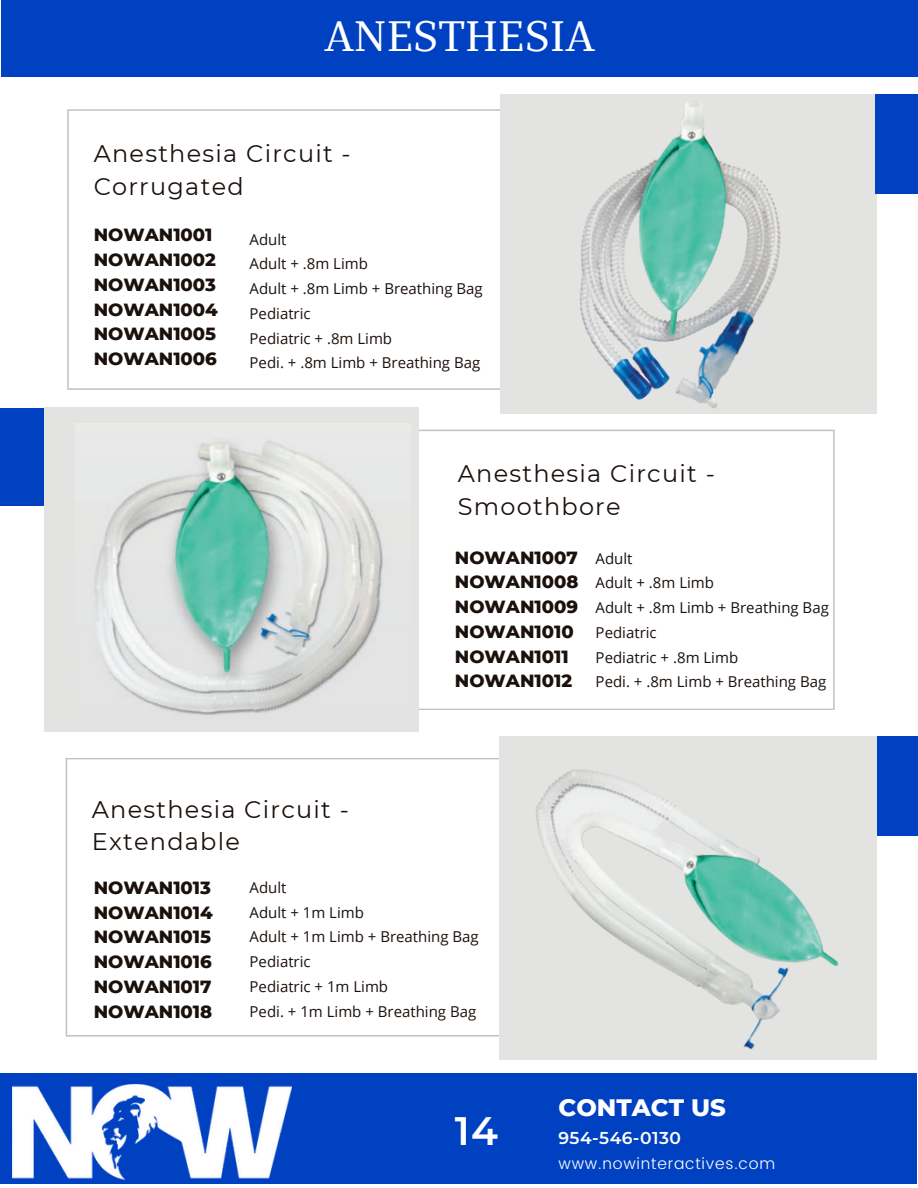
<style>
.page{position:relative;width:918px;height:1188px;background:#fff}
.page>*{position:absolute;margin:0;border:0;box-sizing:border-box;transform-origin:0 0}
.t1{font:42.3px "TT Bells";color:#fff}
.t2{font:600 39.6px "Montserrat";color:#fff}
.t3{font:800 24.3px "Montserrat";color:#fff}
.t4{font:24px/32.7px "Montserrat";letter-spacing:.05em;color:#1b110c}
.t5{font:800 18px "Montserrat";color:#1b110c}
.t6{font:600 17.1px "Montserrat";letter-spacing:.025em;color:#fff}
.t7{font:300 15.75px "Poppins";letter-spacing:.05em;color:#fff}
.t8{font:15px "Open Sans";color:#1b110c}
</style>
<div class="page">
<svg style="left:67px;top:109px;width:434px;height:281px"></svg>
<div style="left:501px;top:95px;width:376px;height:319px;background:#e3e3e1"></div>
<svg style="left:418px;top:430px;width:417px;height:280px"></svg>
<div style="left:0;top:408px;width:44px;height:97px;background:#0041c2"></div>
<svg style="left:66px;top:758px;width:433px;height:279px"></svg>
<div style="left:0;top:1073px;width:917px;height:111px;background:#0041c2"></div>
<div style="left:44px;top:408px;width:374px;height:324px;background:#e3e3e1"></div>
<div style="left:875px;top:736px;width:43px;height:99px;background:#0041c2"></div>
<div style="left:499px;top:736px;width:378px;height:324px;background:#e3e3e1"></div>
<div style="left:1px;top:0;width:917px;height:77px;background:#0041c2"></div>
<div style="left:875px;top:95px;width:43px;height:99px;background:#0041c2"></div>
<img style="left:12px;top:1085px;width:279px;height:96px">
<img style="left:580px;top:102px;width:201px;height:307px">
<img style="left:95px;top:441px;width:288px;height:274px">
<img style="left:536px;top:769px;width:303px;height:281px">
<p class="t1" style="left:324px;top:10px;width:272px">ANESTHESIA</p>
<p class="t4" style="left:94px;top:137px;width:259px">Anesthesia Circuit -<br>Corrugated</p>
<p class="t5" style="left:94px;top:224px;width:120px">NOWAN1001</p>
<p class="t5" style="left:94px;top:249px;width:124px">NOWAN1002</p>
<p class="t5" style="left:94px;top:273px;width:124px">NOWAN1003</p>
<p class="t5" style="left:94px;top:298px;width:126px">NOWAN1004</p>
<p class="t5" style="left:94px;top:323px;width:124px">NOWAN1005</p>
<p class="t5" style="left:94px;top:348px;width:125px">NOWAN1006</p>
<p class="t8" style="left:250px;top:229px;width:38px">Adult</p>
<p class="t8" style="left:250px;top:253px;width:120px">Adult + .8m Limb</p>
<p class="t8" style="left:250px;top:278px;width:235px">Adult + .8m Limb + Breathing Bag</p>
<p class="t8" style="left:250px;top:303px;width:63px">Pediatric</p>
<p class="t8" style="left:250px;top:328px;width:144px">Pediatric + .8m Limb</p>
<p class="t8" style="left:250px;top:352px;width:232px">Pedi. + .8m Limb + Breathing Bag</p>
<p class="t4" style="left:458px;top:457px;width:259px">Anesthesia Circuit -<br>Smoothbore</p>
<p class="t5" style="left:455px;top:546px;width:125px">NOWAN1007</p>
<p class="t5" style="left:455px;top:571px;width:125px">NOWAN1008</p>
<p class="t5" style="left:455px;top:596px;width:125px">NOWAN1009</p>
<p class="t5" style="left:455px;top:621px;width:120px">NOWAN1010</p>
<p class="t5" style="left:455px;top:645px;width:115px">NOWAN1011</p>
<p class="t5" style="left:455px;top:670px;width:119px">NOWAN1012</p>
<p class="t8" style="left:596px;top:548px;width:38px">Adult</p>
<p class="t8" style="left:596px;top:572px;width:120px">Adult + .8m Limb</p>
<p class="t8" style="left:596px;top:597px;width:235px">Adult + .8m Limb + Breathing Bag</p>
<p class="t8" style="left:596px;top:622px;width:63px">Pediatric</p>
<p class="t8" style="left:596px;top:647px;width:144px">Pediatric + .8m Limb</p>
<p class="t8" style="left:596px;top:671px;width:232px">Pedi. + .8m Limb + Breathing Bag</p>
<p class="t4" style="left:92px;top:793px;width:259px">Anesthesia Circuit -<br>Extendable</p>
<p class="t5" style="left:94px;top:876px;width:119px">NOWAN1013</p>
<p class="t5" style="left:94px;top:901px;width:121px">NOWAN1014</p>
<p class="t5" style="left:94px;top:926px;width:119px">NOWAN1015</p>
<p class="t5" style="left:94px;top:951px;width:120px">NOWAN1016</p>
<p class="t5" style="left:94px;top:975px;width:119px">NOWAN1017</p>
<p class="t5" style="left:94px;top:1000px;width:120px">NOWAN1018</p>
<p class="t8" style="left:250px;top:877px;width:38px">Adult</p>
<p class="t8" style="left:250px;top:902px;width:116px">Adult + 1m Limb</p>
<p class="t8" style="left:250px;top:926px;width:231px">Adult + 1m Limb + Breathing Bag</p>
<p class="t8" style="left:250px;top:951px;width:63px">Pediatric</p>
<p class="t8" style="left:250px;top:976px;width:140px">Pediatric + 1m Limb</p>
<p class="t8" style="left:250px;top:1001px;width:228px">Pedi. + 1m Limb + Breathing Bag</p>
<p class="t2" style="left:455px;top:1107px;width:45px">14</p>
<p class="t3" style="left:558px;top:1092px;width:169px">CONTACT US</p>
<p class="t6" style="left:558px;top:1128px;width:124px">954-546-0130</p>
<p class="t7" style="left:558px;top:1154px;width:218px">www.nowinteractives.com</p>
</div>
